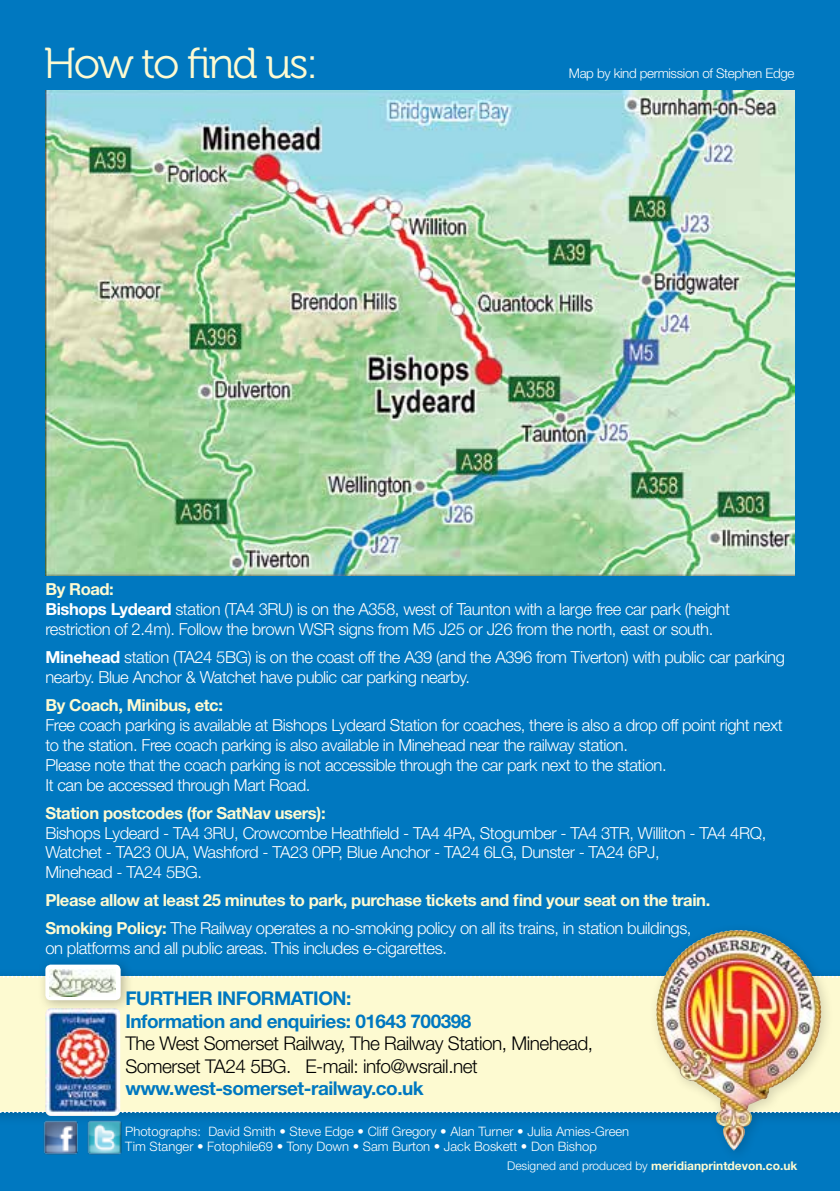
<style>
.page{position:relative;width:840px;height:1191px;background:#fff}
.page>*{position:absolute;margin:0;border:0;box-sizing:border-box;transform-origin:0 0}
.t1{font:43.2px "Museo 300";letter-spacing:-.055em;color:#fdfad1}
.t2{font:300 19px/22.8px "Helvetica Neue LT Std";letter-spacing:-.025em;color:#000}
.t3{font:700 19px/22.8px "Helvetica Neue LT Std";letter-spacing:-.025em;color:#0078c0}
.t4{font:300 16.6px/20px "Helvetica Neue LT Std";letter-spacing:-.025em;color:#fff}
.t5{font:700 16.6px/28px "Helvetica Neue LT Std";letter-spacing:-.025em;color:#fdfad1}
.t6{font:300 13.4px "Helvetica Neue LT Std";letter-spacing:-.025em;color:#fff}
.t7{font:300 13px/15.6px "Helvetica Neue LT Std";color:#fff}
.t8{font:700 12px "Helvetica Neue LT Std";color:#fdfad1}
.s1{font-weight:700;color:#fdfad1}
.s2{font-weight:700}
.s3{font-weight:300;color:#fff}
</style>
<div class="page">
<div style="left:0;top:0;width:839px;height:1191px;background:#0078c0"></div>
<img style="left:45px;top:90px;width:749px;height:486px">
<div style="left:0;top:968px;width:839px;height:158px;background:#000;opacity:.18"></div>
<div style="left:0;top:977px;width:839px;height:135px;background:#fdfad1"></div>
<svg style="left:0;top:1111px;width:840px;height:2px"></svg>
<svg style="left:0;top:976px;width:840px;height:2px"></svg>
<div style="left:648px;top:922px;width:186px;height:240px;background:#000;opacity:.16"></div>
<img style="left:655px;top:929px;width:84px;height:138px">
<div style="left:37px;top:956px;width:97px;height:58px;background:#000;opacity:.27"></div>
<div style="left:45px;top:964px;width:76px;height:36px;background:#fff;border-radius:5px"></div>
<img style="left:49px;top:969px;width:66px;height:27px">
<img style="left:45px;top:1008px;width:75px;height:108px">
<img style="left:43px;top:1119px;width:80px;height:36px">
<h1 class="t1" style="left:44px;top:40px;width:276px">How to find us:</h1>
<p class="t6" style="left:568px;top:65px;width:227px">Map by kind permission of Stephen Edge</p>
<p class="t4" style="left:45px;top:579px;width:685px"><span class="s1">By Road:<br></span><span class="s2">Bishops Lydeard</span> station (TA4 3RU) is on the A358, west of Taunton with a large free car park (height restriction of 2.4m). Follow the brown WSR signs from M5 J25 or J26 from the north, east or south.</p>
<p class="t4" style="left:45px;top:647px;width:740px"><span class="s2">Minehead</span> station (TA24 5BG) is on the coast off the A39 (and the A396 from Tiverton) with public car parking nearby. Blue Anchor &amp; Watchet have public car parking nearby.</p>
<p class="t5" style="left:45px;top:690px;width:179px">By Coach, Minibus, etc:</p>
<p class="t4" style="left:45px;top:714px;width:738px">Free coach parking is available at Bishops Lydeard Station for coaches, there is also a drop off point right next to the station. Free coach parking is also available in Minehead near the railway station.<br>Please note that the coach parking is not accessible through the car park next to the station.<br>It can be accessed through Mart Road.</p>
<p class="t5" style="left:45px;top:798px;width:281px">Station postcodes (for SatNav users):</p>
<p class="t4" style="left:45px;top:822px;width:722px">Bishops Lydeard - TA4 3RU, Crowcombe Heathfield - TA4 4PA, Stogumber - TA4 3TR, Williton - TA4 4RQ,<br>Watchet - TA23 0UA, Washford - TA23 0PP, Blue Anchor - TA24 6LG, Dunster - TA24 6PJ,<br>Minehead - TA24 5BG.</p>
<p class="t5" style="left:45px;top:886px;width:666px">Please allow at least 25 minutes to park, purchase tickets and find your seat on the train.<br>Smoking Policy: <span class="s3">The Railway operates a no-smoking policy on all its trains, in station buildings,</span></p>
<p class="t4" style="left:45px;top:938px;width:403px">on platforms and all public areas. This includes e-cigarettes.</p>
<p class="t3" style="left:125px;top:986px;width:347px">FURTHER INFORMATION:<br>Information and enquiries: 01643 700398</p>
<p class="t2" style="left:125px;top:1031px;width:469px">The West Somerset Railway, The Railway Station, Minehead,<br>Somerset TA24 5BG. E-mail: info@wsrail.net</p>
<p class="t3" style="left:125px;top:1076px;width:300px">www.west-somerset-railway.co.uk</p>
<p class="t7" style="left:125px;top:1123px;width:505px">Photographs: David Smith • Steve Edge • Cliff Gregory • Alan Turner • Julia Amies-Green<br>Tim Stanger • Fotophile69 • Tony Down • Sam Burton • Jack Boskett • Don Bishop</p>
<p class="t8" style="left:507px;top:1157px;width:292px"><span class="s3">Designed and produced by</span> meridianprintdevon.co.uk</p>
</div>
